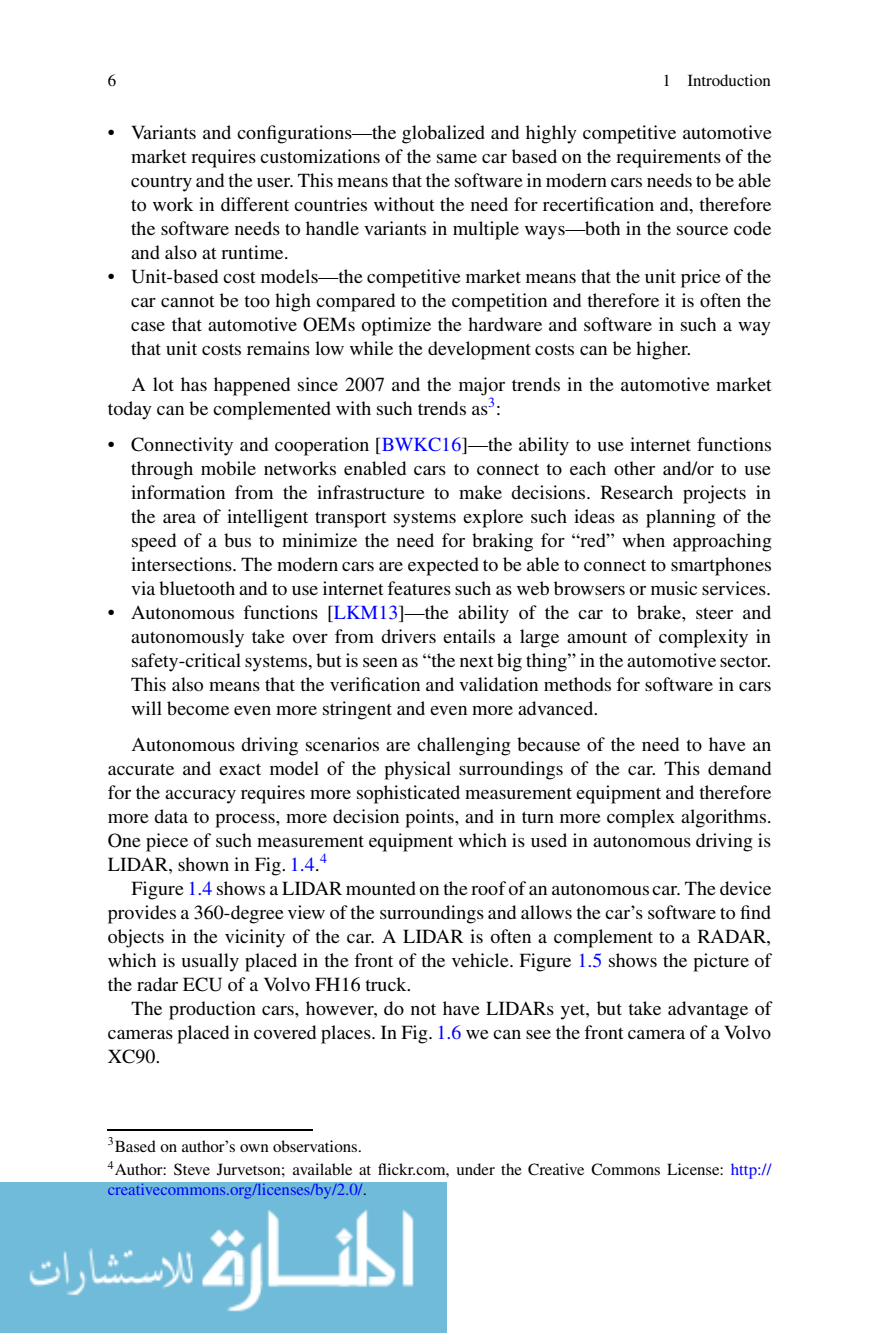
<style>
.page{position:relative;width:879px;height:1333px;background:#fff}
.page>*{position:absolute;margin:0;border:0;box-sizing:border-box;transform-origin:0 0}
.t1{font:20px/24px "Xsfvfw Nvdhvl Times";letter-spacing:.005em;color:#000;text-align:justify}
.t2{font:17px/23.8px "Xsfvfw Nvdhvl Times";letter-spacing:-.005em;color:#000}
.t3{font:17px "Xsfvfw Nvdhvl Times";letter-spacing:-.005em;color:#00f}
.s1{color:#00f}
.s2{color:#000}
</style>
<div class="page">
<img style="left:0;top:1182px;width:446px;height:150px">
<img style="left:108px;top:1129px;width:204px;height:1px">
<p class="t2" style="left:108px;top:70px;width:10px">6</p>
<p class="t2" style="left:662px;top:70px;width:110px">1 Introduction</p>
<p class="t1" style="left:131px;top:122px;width:642px;text-indent:-23px">• Variants and configurations—the globalized and highly competitive automotive market requires customizations of the same car based on the requirements of the country and the user. This means that the software in modern cars needs to be able to work in different countries without the need for recertification and, therefore the software needs to handle variants in multiple ways—both in the source code and also at runtime.</p>
<p class="t1" style="left:131px;top:266px;width:642px;text-indent:-23px">• Unit-based cost models—the competitive market means that the unit price of the car cannot be too high compared to the competition and therefore it is often the case that automotive OEMs optimize the hardware and software in such a way that unit costs remains low while the development costs can be higher.</p>
<p class="t1" style="left:108px;top:374px;width:665px;text-indent:24px">A lot has happened since 2007 and the major trends in the automotive market today can be complemented with such trends as<sup>3</sup>:</p>
<p class="t1" style="left:131px;top:434px;width:642px;text-indent:-23px">• Connectivity and cooperation [<span class="s1">BWKC16</span>]—the ability to use internet functions through mobile networks enabled cars to connect to each other and/or to use information from the infrastructure to make decisions. Research projects in the area of intelligent transport systems explore such ideas as planning of the speed of a bus to minimize the need for braking for “red” when approaching intersections. The modern cars are expected to be able to connect to smartphones via bluetooth and to use internet features such as web browsers or music services.</p>
<p class="t1" style="left:131px;top:602px;width:642px;text-indent:-23px">• Autonomous functions [<span class="s1">LKM13</span>]—the ability of the car to brake, steer and autonomously take over from drivers entails a large amount of complexity in safety-critical systems, but is seen as “the next big thing” in the automotive sector.<br>This also means that the verification and validation methods for software in cars will become even more stringent and even more advanced.</p>
<p class="t1" style="left:108px;top:733px;width:665px;text-indent:24px">Autonomous driving scenarios are challenging because of the need to have an accurate and exact model of the physical surroundings of the car. This demand for the accuracy requires more sophisticated measurement equipment and therefore more data to process, more decision points, and in turn more complex algorithms.<br>One piece of such measurement equipment which is used in autonomous driving is LIDAR, shown in Fig. <span class="s1">1.4</span>.<sup>4</sup></p>
<p class="t1" style="left:108px;top:877px;width:665px;text-indent:24px">Figure <span class="s1">1.4</span> shows a LIDAR mounted on the roof of an autonomous car. The device provides a 360-degree view of the surroundings and allows the car’s software to find objects in the vicinity of the car. A LIDAR is often a complement to a RADAR, which is usually placed in the front of the vehicle. Figure <span class="s1">1.5</span> shows the picture of the radar ECU of a Volvo FH16 truck.</p>
<p class="t1" style="left:108px;top:997px;width:665px;text-indent:24px">The production cars, however, do not have LIDARs yet, but take advantage of cameras placed in covered places. In Fig. <span class="s1">1.6</span> we can see the front camera of a Volvo XC90.</p>
<p class="t2" style="left:108px;top:1135px;width:665px"><sup>3</sup>Based on author’s own observations.<br><sup>4</sup>Author: Steve Jurvetson; available at flickr.com, under the Creative Commons License: <span class="s1">http://</span></p>
<p class="t3" style="left:108px;top:1183px;width:261px">creativecommons.org/licenses/by/2.0/<span class="s2">.</span></p>
</div>
